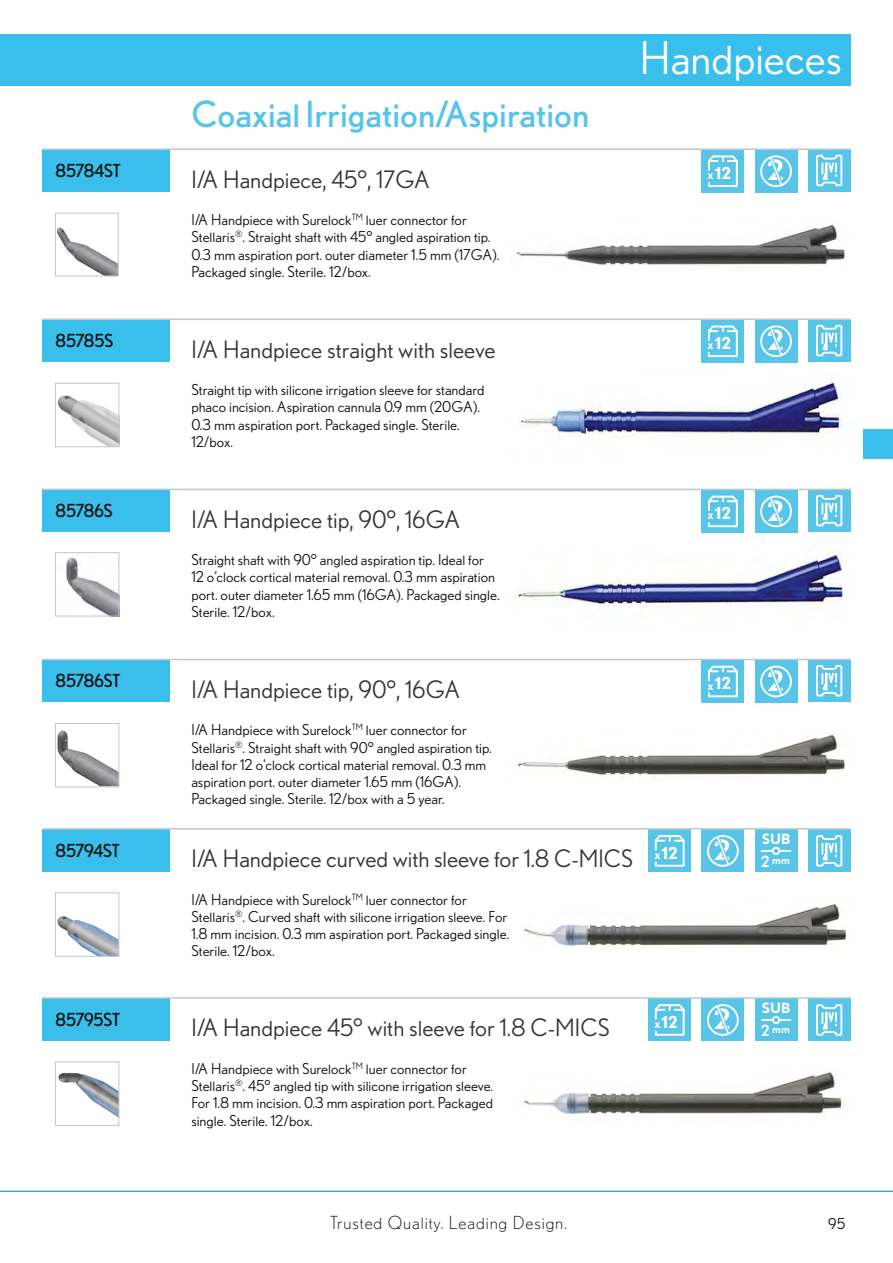
<style>
.page{position:relative;width:893px;height:1263px;background:#fff}
.page>*{position:absolute;margin:0;border:0;box-sizing:border-box;transform-origin:0 0}
.t1{font:45px "Nobel BL";color:#fff}
.Untergruppen-Head{font:36px "Nobel BL";color:#57c4e8}
.t2{font:500 27.9px "Nobel BL";color:#fff;scale:1.08 1}
.Produktname{font:24px "Nobel BL";color:#333737}
.Produktnummer{font:18px "Nobel BL";letter-spacing:-.045em;color:#12120d}
.t3{font:300 18px "Nobel BL";letter-spacing:.05em;color:#12120d}
.t4{font:700 16.5px "Nobel BL";color:#fff}
.t5{font:500 15.45px "Nobel BL";color:#fff}
.Produktbeschreibung{font:15px/17.2px "Nobel BL";color:#12120d}
.t6{font:700 14.25px "Nobel BL";letter-spacing:-.005em;color:#fff}
.t7{font:500 13.2px "Nobel BL";color:#fff}
.t8{font:500 11.55px "Nobel BL";color:#fff}
</style>
<div class="page">
<img style="left:520px;top:379px;width:323px;height:58px">
<img style="left:515px;top:550px;width:335px;height:58px">
<img style="left:518px;top:734px;width:327px;height:47px">
<img style="left:523px;top:903px;width:324px;height:44px">
<img style="left:516px;top:224px;width:329px;height:44px">
<div style="left:648px;top:830px;width:43px;height:42px;background:#57c4e8"></div>
<svg style="left:654px;top:835px;width:31px;height:32px"></svg>
<div style="left:702px;top:830px;width:42px;height:42px;background:#57c4e8"></div>
<svg style="left:713px;top:835px;width:20px;height:32px"></svg>
<div style="left:707px;top:835px;width:32px;height:32px;border:2px solid #fff;border-radius:50%"></div>
<div style="left:808px;top:830px;width:42px;height:42px;background:#57c4e8"></div>
<svg style="left:816px;top:835px;width:27px;height:32px"></svg>
<div style="left:755px;top:830px;width:42px;height:42px;background:#57c4e8"></div>
<hr style="left:762px;top:850px;width:28px;height:2px;background:#fff">
<div style="left:772px;top:847px;width:8px;height:8px;border:2px solid #fff;border-radius:50%"></div>
<div style="left:702px;top:320px;width:42px;height:43px;background:#57c4e8"></div>
<svg style="left:708px;top:325px;width:30px;height:33px"></svg>
<div style="left:702px;top:490px;width:42px;height:43px;background:#57c4e8"></div>
<svg style="left:708px;top:495px;width:30px;height:33px"></svg>
<div style="left:702px;top:660px;width:42px;height:43px;background:#57c4e8"></div>
<svg style="left:708px;top:665px;width:30px;height:33px"></svg>
<div style="left:702px;top:150px;width:42px;height:42px;background:#57c4e8"></div>
<svg style="left:708px;top:155px;width:30px;height:32px"></svg>
<div style="left:755px;top:320px;width:42px;height:43px;background:#57c4e8"></div>
<svg style="left:766px;top:328px;width:20px;height:30px"></svg>
<div style="left:760px;top:325px;width:32px;height:32px;border:2px solid #fff;border-radius:50%"></div>
<div style="left:755px;top:490px;width:42px;height:43px;background:#57c4e8"></div>
<svg style="left:766px;top:495px;width:20px;height:33px"></svg>
<div style="left:760px;top:496px;width:32px;height:31px;border:2px solid #fff;border-radius:50%"></div>
<div style="left:755px;top:660px;width:42px;height:43px;background:#57c4e8"></div>
<svg style="left:766px;top:665px;width:20px;height:33px"></svg>
<div style="left:760px;top:666px;width:32px;height:31px;border:2px solid #fff;border-radius:50%"></div>
<div style="left:755px;top:150px;width:42px;height:42px;background:#57c4e8"></div>
<svg style="left:766px;top:158px;width:20px;height:30px"></svg>
<div style="left:760px;top:155px;width:32px;height:32px;border:2px solid #fff;border-radius:50%"></div>
<div style="left:808px;top:319px;width:42px;height:43px;background:#57c4e8"></div>
<svg style="left:816px;top:324px;width:27px;height:33px"></svg>
<div style="left:808px;top:489px;width:42px;height:43px;background:#57c4e8"></div>
<svg style="left:816px;top:494px;width:27px;height:33px"></svg>
<div style="left:808px;top:659px;width:42px;height:43px;background:#57c4e8"></div>
<svg style="left:816px;top:665px;width:27px;height:32px"></svg>
<div style="left:808px;top:149px;width:42px;height:43px;background:#57c4e8"></div>
<svg style="left:816px;top:154px;width:27px;height:33px"></svg>
<div style="left:43px;top:319px;width:127px;height:43px;background:#3abfed"></div>
<div style="left:43px;top:489px;width:127px;height:43px;background:#3abfed"></div>
<div style="left:43px;top:659px;width:127px;height:43px;background:#3abfed"></div>
<div style="left:43px;top:829px;width:127px;height:42px;background:#3abfed"></div>
<div style="left:43px;top:149px;width:127px;height:43px;background:#3abfed"></div>
<img style="left:57px;top:395px;width:60px;height:50px">
<div style="left:55px;top:383px;width:64px;height:64px;border:1px solid #bcc9cf"></div>
<img style="left:66px;top:557px;width:51px;height:57px">
<div style="left:55px;top:552px;width:64px;height:64px;border:1px solid #bcc9cf"></div>
<img style="left:57px;top:730px;width:60px;height:55px">
<div style="left:55px;top:723px;width:64px;height:64px;border:1px solid #bcc9cf"></div>
<img style="left:57px;top:916px;width:60px;height:38px">
<div style="left:55px;top:893px;width:64px;height:63px;border:1px solid #bcc9cf"></div>
<img style="left:57px;top:227px;width:59px;height:47px">
<div style="left:55px;top:213px;width:63px;height:63px;border:1px solid #bcc9cf"></div>
<hr style="left:43px;top:319px;width:807px;height:1px;background:#bcc9cf">
<hr style="left:43px;top:489px;width:807px;height:1px;background:#bcc9cf">
<hr style="left:43px;top:659px;width:807px;height:1px;background:#bcc9cf">
<hr style="left:43px;top:828px;width:807px;height:2px;background:#bcc9cf">
<hr style="left:43px;top:148px;width:807px;height:2px;background:#bcc9cf">
<img style="left:523px;top:1072px;width:319px;height:49px">
<div style="left:648px;top:999px;width:43px;height:42px;background:#57c4e8"></div>
<svg style="left:654px;top:1004px;width:31px;height:32px"></svg>
<div style="left:702px;top:999px;width:42px;height:42px;background:#57c4e8"></div>
<svg style="left:713px;top:1004px;width:20px;height:32px"></svg>
<div style="left:707px;top:1004px;width:32px;height:32px;border:2px solid #fff;border-radius:50%"></div>
<div style="left:808px;top:999px;width:42px;height:42px;background:#57c4e8"></div>
<svg style="left:816px;top:1004px;width:27px;height:32px"></svg>
<div style="left:755px;top:999px;width:42px;height:42px;background:#57c4e8"></div>
<hr style="left:762px;top:1019px;width:28px;height:2px;background:#fff">
<div style="left:772px;top:1016px;width:8px;height:8px;border:2px solid #fff;border-radius:50%"></div>
<div style="left:43px;top:998px;width:127px;height:42px;background:#3abfed"></div>
<img style="left:58px;top:1073px;width:59px;height:44px">
<div style="left:55px;top:1062px;width:64px;height:63px;border:1px solid #bcc9cf"></div>
<hr style="left:43px;top:997px;width:807px;height:2px;background:#bcc9cf">
<div style="left:0;top:34px;width:850px;height:51px;background:#3abfed"></div>
<hr style="left:0;top:1191px;width:893px;height:1px;background:#009bb0">
<div style="left:863px;top:429px;width:30px;height:30px;background:#3abfed"></div>
<h1 class="t1" style="left:640px;top:33px;width:204px">Handpieces</h1>
<p class="Untergruppen-Head" style="left:191px;top:94px;width:399px">Coaxial Irrigation/Aspiration</p>
<p class="Produktnummer" style="left:55px;top:160px;width:67px">85784ST</p>
<p class="Produktname" style="left:191px;top:165px;width:240px">I/A Handpiece, 45°, 17GA</p>
<p class="t7" style="left:707px;top:167px;width:8px">x</p>
<p class="t4" style="left:715px;top:163px;width:18px">12</p>
<p class="t2" style="left:767px;top:154px;width:18px">2</p>
<p class="Produktbeschreibung" style="left:191px;top:211px;width:310px">I/A Handpiece with Surelock<sup>TM</sup> luer connector for Stellaris<sup>®</sup>. Straight shaft with 45° angled aspiration tip.<br>0.3 mm aspiration port. outer diameter 1.5 mm (17GA).<br>Packaged single. Sterile. 12/box.</p>
<p class="Produktnummer" style="left:55px;top:330px;width:60px">85785S</p>
<p class="Produktname" style="left:191px;top:335px;width:306px">I/A Handpiece straight with sleeve</p>
<p class="t7" style="left:707px;top:337px;width:8px">x</p>
<p class="t4" style="left:715px;top:333px;width:18px">12</p>
<p class="t2" style="left:767px;top:324px;width:18px">2</p>
<p class="Produktbeschreibung" style="left:191px;top:381px;width:295px">Straight tip with silicone irrigation sleeve for standard phaco incision. Aspiration cannula 0.9 mm (20GA).<br>0.3 mm aspiration port. Packaged single. Sterile.<br>12/box.</p>
<p class="Produktnummer" style="left:55px;top:500px;width:59px">85786S</p>
<p class="Produktname" style="left:191px;top:505px;width:271px">I/A Handpiece tip, 90°, 16GA</p>
<p class="t7" style="left:707px;top:507px;width:8px">x</p>
<p class="t4" style="left:715px;top:503px;width:18px">12</p>
<p class="t2" style="left:767px;top:494px;width:18px">2</p>
<p class="Produktbeschreibung" style="left:191px;top:551px;width:310px">Straight shaft with 90° angled aspiration tip. Ideal for 12 o‘clock cortical material removal. 0.3 mm aspiration port. outer diameter 1.65 mm (16GA). Packaged single.<br>Sterile. 12/box.</p>
<p class="Produktnummer" style="left:55px;top:670px;width:67px">85786ST</p>
<p class="Produktname" style="left:191px;top:676px;width:271px">I/A Handpiece tip, 90°, 16GA</p>
<p class="t7" style="left:707px;top:677px;width:8px">x</p>
<p class="t4" style="left:715px;top:673px;width:18px">12</p>
<p class="t2" style="left:767px;top:664px;width:18px">2</p>
<p class="Produktbeschreibung" style="left:191px;top:721px;width:302px">I/A Handpiece with Surelock<sup>TM</sup> luer connector for Stellaris<sup>®</sup>. Straight shaft with 90° angled aspiration tip.<br>Ideal for 12 o‘clock cortical material removal. 0.3 mm aspiration port. outer diameter 1.65 mm (16GA).<br>Packaged single. Sterile. 12/box with a 5 year.</p>
<p class="Produktnummer" style="left:55px;top:840px;width:66px">85794ST</p>
<p class="Produktname" style="left:191px;top:845px;width:443px">I/A Handpiece curved with sleeve for 1.8 C-MICS</p>
<p class="t7" style="left:654px;top:846px;width:8px">x</p>
<p class="t4" style="left:662px;top:843px;width:18px">12</p>
<p class="t2" style="left:713px;top:834px;width:18px">2</p>
<p class="t6" style="left:762px;top:830px;width:30px">SUB</p>
<p class="t5" style="left:761px;top:852px;width:10px">2</p>
<p class="t8" style="left:772px;top:853px;width:19px">mm</p>
<p class="Produktbeschreibung" style="left:191px;top:890px;width:319px">I/A Handpiece with Surelock<sup>TM</sup> luer connector for Stellaris<sup>®</sup>. Curved shaft with silicone irrigation sleeve. For 1.8 mm incision. 0.3 mm aspiration port. Packaged single.<br>Sterile. 12/box.</p>
<p class="Produktnummer" style="left:55px;top:1009px;width:67px">85795ST</p>
<p class="Produktname" style="left:191px;top:1014px;width:420px">I/A Handpiece 45° with sleeve for 1.8 C-MICS</p>
<p class="Produktbeschreibung" style="left:191px;top:1059px;width:303px">I/A Handpiece with Surelock<sup>TM</sup> luer connector for Stellaris<sup>®</sup>. 45° angled tip with silicone irrigation sleeve.<br>For 1.8 mm incision. 0.3 mm aspiration port. Packaged single. Sterile. 12/box.</p>
<p class="t7" style="left:654px;top:1015px;width:8px">x</p>
<p class="t4" style="left:662px;top:1012px;width:18px">12</p>
<p class="t2" style="left:713px;top:1003px;width:18px">2</p>
<p class="t6" style="left:762px;top:999px;width:30px">SUB</p>
<p class="t5" style="left:761px;top:1021px;width:10px">2</p>
<p class="t8" style="left:772px;top:1022px;width:19px">mm</p>
<p class="t3" style="left:330px;top:1212px;width:239px">Trusted Quality. Leading Design.</p>
<p class="Produktbeschreibung" style="left:828px;top:1214px;width:19px">95</p>
</div>
